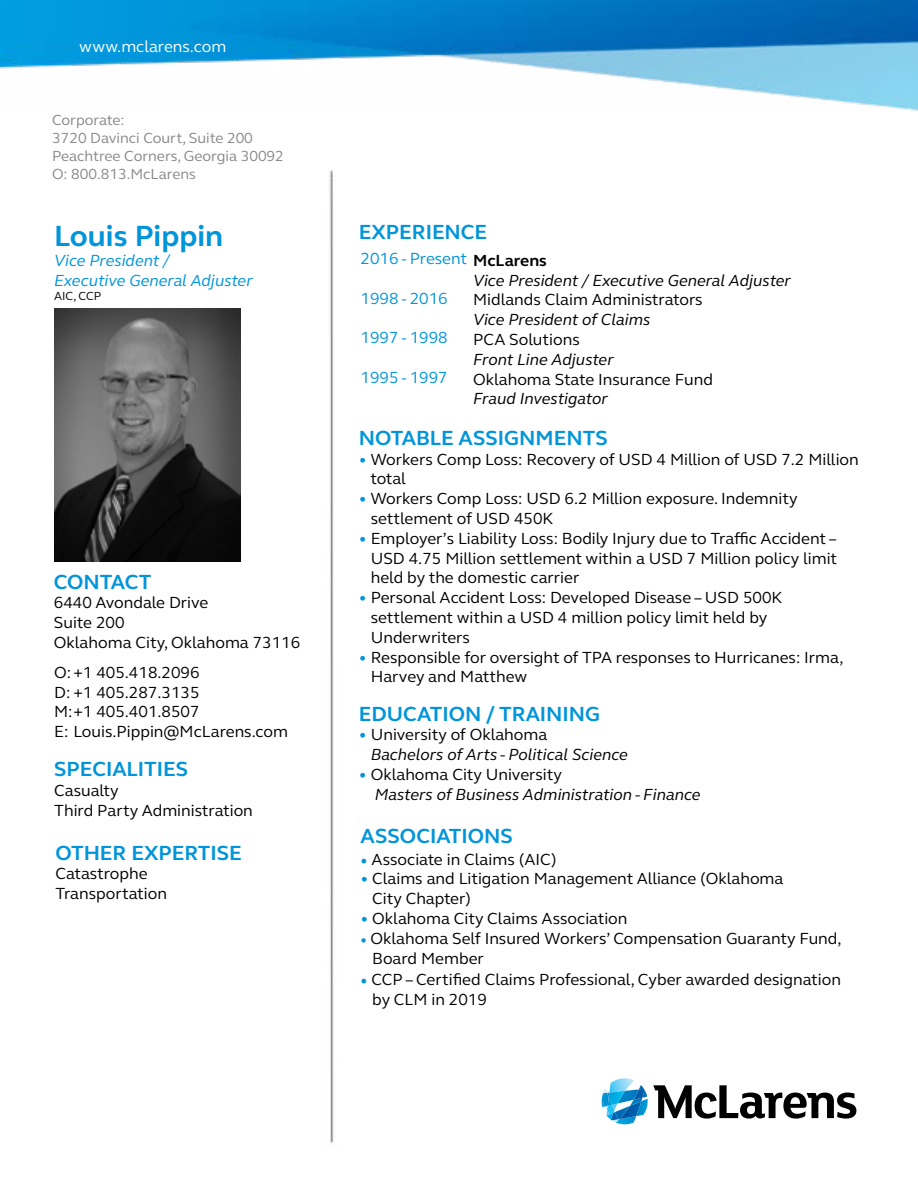
<style>
.page{position:relative;width:918px;height:1188px;background:#fff}
.page>*{position:absolute;margin:0;border:0;box-sizing:border-box;transform-origin:0 0}
.t1{font:700 30px "FS Elliot";color:#0095da}
.t2{font:700 21px "FS Elliot";color:#0095da}
.t3{font:16.5px/19.8px "FS Elliot";color:#000}
.t4{font:italic 16.5px/19.8px "FS Elliot";color:#000}
.t5{font:16.5px "FS Elliot";color:#0095da}
.t6{font:italic 16.5px/19.8px "FS Elliot";color:#0095da}
.t7{font:16.5px "FS Elliot";color:#fff}
.t8{font:700 16.5px "FS Elliot";color:#000}
.t9{font:15px/18px "FS Elliot";color:#86888a}
.t10{font:12px "FS Elliot";color:#000}
.s1{color:#0095da}
.s2{font-style:normal;color:#0095da}
.s3{font-style:normal}
.s4{font-family:"Minion Pro";font-size:18px;color:#0095da}
.s5{font-family:"Minion Pro";color:#0095da}
</style>
<div class="page">
<img style="left:0;top:0;width:918px;height:111px">
<img style="left:329px;top:170px;width:5px;height:974px">
<svg style="left:602px;top:1078px;width:254px;height:47px"></svg>
<img style="left:54px;top:308px;width:187px;height:253px">
<p class="t7" style="left:79px;top:36px;width:149px">www.mclarens.com</p>
<p class="t9" style="left:52px;top:111px;width:233px">Corporate:<br>3720 Davinci Court, Suite 200<br>Peachtree Corners, Georgia 30092<br>O: 800.813.McLarens</p>
<h1 class="t1" style="left:54px;top:216px;width:171px">Louis Pippin</h1>
<p class="t6" style="left:54px;top:250px;width:200px">Vice President /<br>Executive General Adjuster</p>
<p class="t10" style="left:54px;top:288px;width:49px">AIC, CCP</p>
<p class="t2" style="left:54px;top:567px;width:99px">CONTACT</p>
<p class="t3" style="left:54px;top:592px;width:248px">6440 Avondale Drive<br>Suite 200<br>Oklahoma City, Oklahoma 73116</p>
<p class="t3" style="left:54px;top:662px;width:235px">O:+1 405.418.2096<br>D: +1 405.287.3135<br>M:+1 405.401.8507<br>E: Louis.Pippin@McLarens.com</p>
<p class="t2" style="left:54px;top:755px;width:136px">SPECIALITIES</p>
<p class="t3" style="left:54px;top:780px;width:200px">Casualty<br>Third Party Administration</p>
<p class="t2" style="left:55px;top:838px;width:188px">OTHER EXPERTISE</p>
<p class="t3" style="left:55px;top:863px;width:113px">Catastrophe<br>Transportation</p>
<p class="t2" style="left:359px;top:218px;width:130px">EXPERIENCE</p>
<p class="t5" style="left:361px;top:247px;width:108px">2016 - Present</p>
<p class="t5" style="left:361px;top:287px;width:89px">1998 - 2016</p>
<p class="t5" style="left:361px;top:327px;width:89px">1997 - 1998</p>
<p class="t5" style="left:361px;top:366px;width:89px">1995 - 1997</p>
<p class="t8" style="left:473px;top:249px;width:75px">McLarens</p>
<p class="t4" style="left:473px;top:270px;width:319px">Vice President / Executive General Adjuster</p>
<p class="t3" style="left:473px;top:290px;width:231px">Midlands Claim Administrators</p>
<p class="t4" style="left:473px;top:309px;width:179px">Vice President of Claims</p>
<p class="t3" style="left:473px;top:329px;width:108px">PCA Solutions</p>
<p class="t4" style="left:473px;top:349px;width:142px">Front Line Adjuster</p>
<p class="t3" style="left:473px;top:369px;width:241px">Oklahoma State Insurance Fund</p>
<p class="t4" style="left:473px;top:389px;width:136px">Fraud Investigator</p>
<p class="t2" style="left:359px;top:424px;width:250px">NOTABLE ASSIGNMENTS</p>
<p class="t3" style="left:370px;top:449px;width:490px;text-indent:-12px"><span class="s1">•</span> Workers Comp Loss: Recovery of USD 4 Million of USD 7.2 Million total</p>
<p class="t3" style="left:371px;top:488px;width:428px;text-indent:-12px"><span class="s1">•</span> Workers Comp Loss: USD 6.2 Million exposure. Indemnity settlement of USD 450K</p>
<p class="t3" style="left:371px;top:528px;width:468px;text-align:justify;text-indent:-12px"><span class="s1">•</span> Employer’s Liability Loss: Bodily Injury due to Traffic Accident – USD 4.75 Million settlement within a USD 7 Million policy limit held by the domestic carrier</p>
<p class="t3" style="left:371px;top:587px;width:413px;text-indent:-12px"><span class="s1">•</span> Personal Accident Loss: Developed Disease – USD 500K settlement within a USD 4 million policy limit held by<br>Underwriters</p>
<p class="t3" style="left:371px;top:647px;width:474px;text-indent:-12px"><span class="s1">•</span> Responsible for oversight of TPA responses to Hurricanes: Irma,<br>Harvey and Matthew</p>
<p class="t2" style="left:359px;top:699px;width:243px">EDUCATION / TRAINING</p>
<p class="t4" style="left:371px;top:725px;width:259px;text-indent:-12px"><span class="s2">•</span> <span class="s3">University of Oklahoma<br></span>Bachelors of Arts - Political Science</p>
<p class="t4" style="left:375px;top:764px;width:327px;text-indent:-16px"><span class="s2">•</span> <span class="s3">Oklahoma City University<br></span>Masters of Business Administration - Finance</p>
<p class="t2" style="left:360px;top:822px;width:154px">ASSOCIATIONS</p>
<p class="t3" style="left:360px;top:849px;width:198px"><span class="s4">•</span> Associate in Claims (AIC)</p>
<p class="t3" style="left:372px;top:869px;width:413px;text-indent:-12px"><span class="s1">•</span> Claims and Litigation Management Alliance (Oklahoma<br>City Chapter)</p>
<p class="t3" style="left:360px;top:908px;width:269px"><span class="s1">•</span> Oklahoma City Claims Association</p>
<p class="t3" style="left:372px;top:928px;width:471px;text-indent:-12px"><span class="s5">•</span> Oklahoma Self Insured Workers’ Compensation Guaranty Fund,<br>Board Member</p>
<p class="t3" style="left:372px;top:969px;width:470px;text-indent:-12px"><span class="s4">•</span> CCP – Certified Claims Professional, Cyber awarded designation by CLM in 2019</p>
</div>
